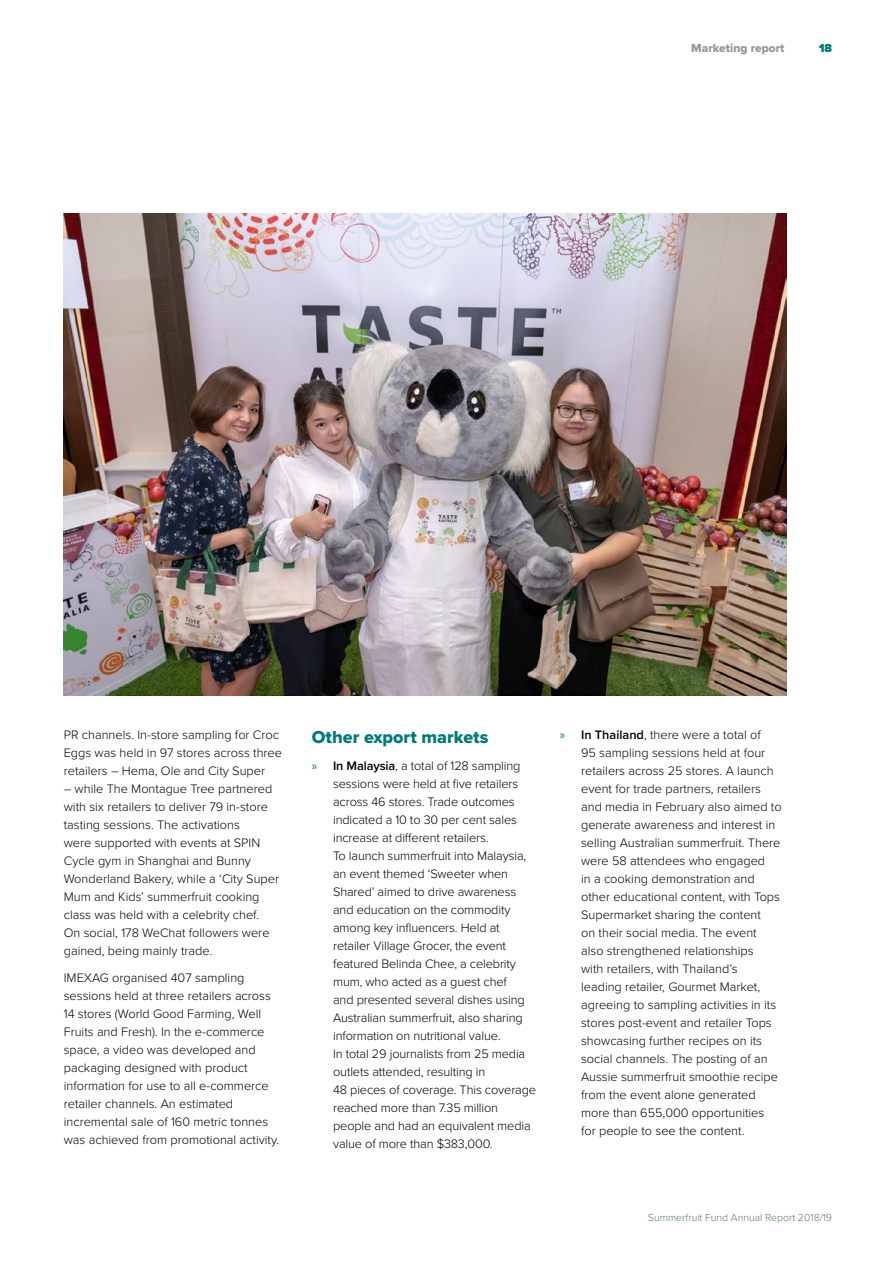
<style>
.page{position:relative;width:893px;height:1263px;background:#fff}
.page>*{position:absolute;margin:0;border:0;box-sizing:border-box;transform-origin:0 0}
.t1{font:18px "Proxima Nova Extrabld";color:#00797b}
.t2{font:300 12.75px/18px "Proxima Nova";color:#000}
.t3{font:12px "Proxima Nova Extrabld";color:#939598}
.t4{font:900 12px "Proxima Nova";color:#00797b}
.t5{font:300 10.5px "Proxima Nova";color:#5e7772}
.s1{font-family:"Myriad Pro";font-weight:400;color:#00797b}
.s2{font-weight:600}
</style>
<div class="page">
<img style="left:64px;top:213px;width:723px;height:482px">
<p class="t3" style="left:691px;top:39px;width:95px">Marketing report</p>
<p class="t4" style="left:819px;top:39px;width:15px">18</p>
<p class="t2" style="left:64px;top:725px;width:220px">PR channels. In-store sampling for Croc<br>Eggs was held in 97 stores across three retailers – Hema, Ole and City Super</p>
<p class="t2" style="left:64px;top:779px;width:217px">– while The Montague Tree partnered with six retailers to deliver 79 in-store tasting sessions. The activations<br>were supported with events at SPIN Cycle gym in Shanghai and Bunny Wonderland Bakery, while a ‘City Super Mum and Kids’ summerfruit cooking class was held with a celebrity chef.<br>On social, 178 WeChat followers were gained, being mainly trade.</p>
<p class="t2" style="left:64px;top:968px;width:217px">IMEXAG organised 407 sampling sessions held at three retailers across 14 stores (World Good Farming, Well Fruits and Fresh). In the e-commerce space, a video was developed and packaging designed with product information for use to all e-commerce retailer channels. An estimated incremental sale of 160 metric tonnes was achieved from promotional activity.</p>
<h1 class="t1" style="left:312px;top:724px;width:178px">Other export markets</h1>
<p class="t2" style="left:333px;top:756px;width:205px;text-indent:-21px"><span class="s1">»</span> <span class="s2">In Malaysia</span>, a total of 128 sampling sessions were held at five retailers across 46 stores. Trade outcomes indicated a 10 to 30 per cent sales increase at different retailers.<br>To launch summerfruit into Malaysia, an event themed ‘Sweeter when Shared’ aimed to drive awareness and education on the commodity among key influencers. Held at retailer Village Grocer, the event featured Belinda Chee, a celebrity mum, who acted as a guest chef<br>and presented several dishes using Australian summerfruit, also sharing information on nutritional value.<br>In total 29 journalists from 25 media outlets attended, resulting in<br>48 pieces of coverage. This coverage reached more than 7.35 million people and had an equivalent media value of more than $383,000.</p>
<p class="t2" style="left:581px;top:725px;width:202px;text-indent:-21px"><span class="s1">»</span> <span class="s2">In Thailand</span>, there were a total of<br>95 sampling sessions held at four retailers across 25 stores. A launch event for trade partners, retailers and media in February also aimed to generate awareness and interest in selling Australian summerfruit. There were 58 attendees who engaged<br>in a cooking demonstration and other educational content, with Tops Supermarket sharing the content<br>on their social media. The event also strengthened relationships<br>with retailers, with Thailand’s<br>leading retailer, Gourmet Market, agreeing to sampling activities in its stores post‑event and retailer Tops showcasing further recipes on its social channels. The posting of an Aussie summerfruit smoothie recipe from the event alone generated more than 655,000 opportunities for people to see the content.</p>
<p class="t5" style="left:648px;top:1209px;width:186px">Summerfruit Fund Annual Report 2018/19</p>
</div>
